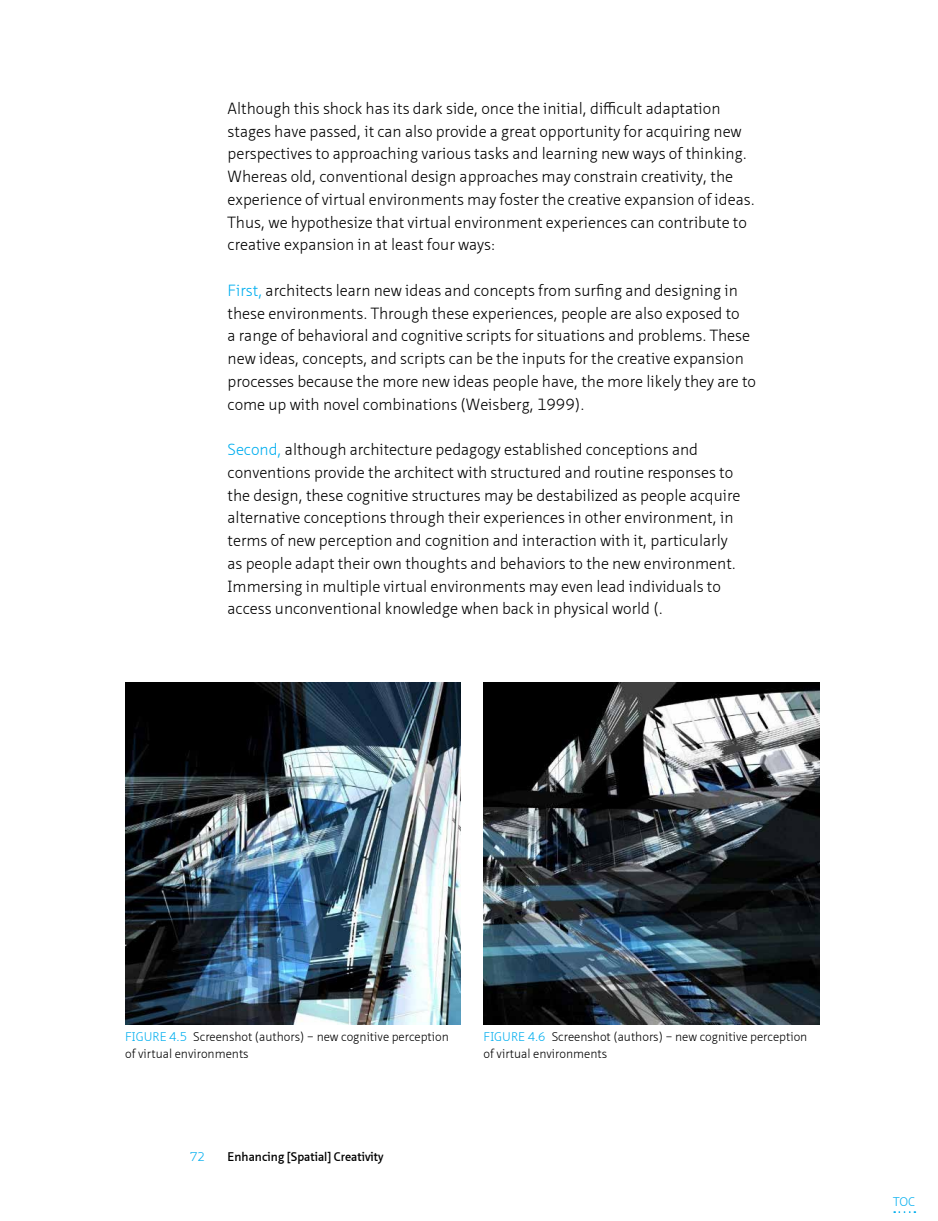
<style>
.page{position:relative;width:938px;height:1221px;background:#fff}
.page>*{position:absolute;margin:0;border:0;box-sizing:border-box;transform-origin:0 0}
.t1{font:300 15.75px/22.8px "Neue Sans Pro";color:#000}
.t2{font:300 12.25px/17.2px "Neue Sans Pro";color:#000}
.t3{font:600 12.25px "Neue Sans Pro";color:#000}
.t4{font:300 12.25px "Neue Sans Pro";color:#00aeef}
.s1{color:#00aeef}
</style>
<div class="page">
<img style="left:125px;top:682px;width:336px;height:342px">
<img style="left:483px;top:682px;width:336px;height:342px">
<svg style="left:894px;top:1211px;width:21px;height:1px"></svg>
<p class="t1" style="left:228px;top:97px;width:528px">Although this shock has its dark side, once the initial, difficult adaptation stages have passed, it can also provide a great opportunity for acquiring new perspectives to approaching various tasks and learning new ways of thinking.<br>Whereas old, conventional design approaches may constrain creativity, the experience of virtual environments may foster the creative expansion of ideas.<br>Thus, we hypothesize that virtual environment experiences can contribute to creative expansion in at least four ways:</p>
<p class="t1" style="left:228px;top:279px;width:530px"><span class="s1">First,</span> architects learn new ideas and concepts from surfing and designing in these environments. Through these experiences, people are also exposed to<br>a range of behavioral and cognitive scripts for situations and problems. These new ideas, concepts, and scripts can be the inputs for the creative expansion processes because the more new ideas people have, the more likely they are to come up with novel combinations (Weisberg, 1999).</p>
<p class="t1" style="left:228px;top:438px;width:514px"><span class="s1">Second,</span> although architecture pedagogy established conceptions and conventions provide the architect with structured and routine responses to the design, these cognitive structures may be destabilized as people acquire alternative conceptions through their experiences in other environment, in terms of new perception and cognition and interaction with it, particularly as people adapt their own thoughts and behaviors to the new environment.<br>Immersing in multiple virtual environments may even lead individuals to access unconventional knowledge when back in physical world (.</p>
<p class="t2" style="left:125px;top:1027px;width:325px;text-indent:44px"><span class="s1">4.5</span> Screenshot (authors) – new cognitive perception of virtual environments</p>
<p class="t4" style="left:483px;top:1028px;width:15px">Figure</p>
<p class="t2" style="left:483px;top:1027px;width:325px;text-indent:44px"><span class="s1">4.6</span> Screenshot (authors) – new cognitive perception of virtual environments</p>
<p class="t4" style="left:125px;top:1028px;width:15px">Figure</p>
<p class="t4" style="left:190px;top:1148px;width:16px">72</p>
<p class="t3" style="left:227px;top:1148px;width:157px">Enhancing [Spatial] Creativity</p>
<p class="t4" style="left:893px;top:1193px;width:23px">TOC</p>
</div>
